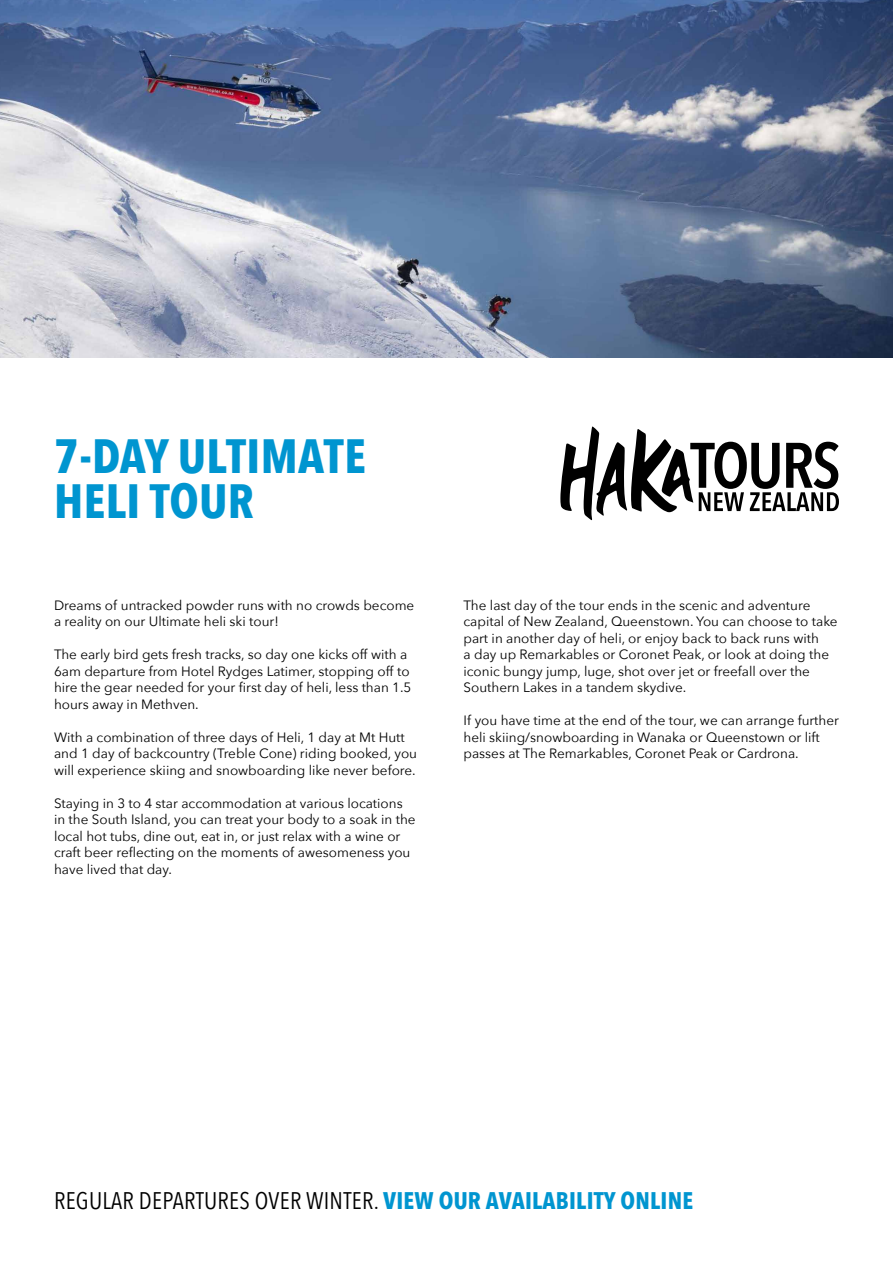
<style>
.page{position:relative;width:893px;height:1263px;background:#fff}
.page>*{position:absolute;margin:0;border:0;box-sizing:border-box;transform-origin:0 0}
.t1{font:700 48px/45px "Avenir Next Condensed";letter-spacing:.01em;color:#0095d0}
.t2{font:24px "Avenir Next Condensed";letter-spacing:.01em;color:#000}
.t3{font:13.5px/16.5px "Avenir Next";color:#000}
.s1{font-weight:700;color:#0095d0}
</style>
<div class="page">
<img style="left:0;top:0;width:893px;height:358px">
<svg style="left:560px;top:426px;width:279px;height:94px"></svg>
<h1 class="t1" style="left:54px;top:433px;width:313px">7-DAY ULTIMATE<br>HELI TOUR</h1>
<p class="t3" style="left:54px;top:596px;width:362px">Dreams of untracked powder runs with no crowds become a reality on our Ultimate heli ski tour!</p>
<p class="t3" style="left:54px;top:645px;width:359px">The early bird gets fresh tracks, so day one kicks off with a 6am departure from Hotel Rydges Latimer, stopping off to hire the gear needed for your first day of heli, less than 1.5 hours away in Methven.</p>
<p class="t3" style="left:54px;top:728px;width:365px">With a combination of three days of Heli, 1 day at Mt Hutt and 1 day of backcountry (Treble Cone) riding booked, you will experience skiing and snowboarding like never before.</p>
<p class="t3" style="left:54px;top:794px;width:363px">Staying in 3 to 4 star accommodation at various locations in the South Island, you can treat your body to a soak in the local hot tubs, dine out, eat in, or just relax with a wine or craft beer reflecting on the moments of awesomeness you have lived that day.</p>
<p class="t3" style="left:463px;top:596px;width:376px">The last day of the tour ends in the scenic and adventure capital of New Zealand, Queenstown. You can choose to take part in another day of heli, or enjoy back to back runs with<br>a day up Remarkables or Coronet Peak, or look at doing the iconic bungy jump, luge, shot over jet or freefall over the Southern Lakes in a tandem skydive.</p>
<p class="t3" style="left:463px;top:711px;width:377px">If you have time at the end of the tour, we can arrange further heli skiing/snowboarding in Wanaka or Queenstown or lift passes at The Remarkables, Coronet Peak or Cardrona.</p>
<h2 class="t2" style="left:54px;top:1180px;width:641px">REGULAR DEPARTURES OVER WINTER. <span class="s1">VIEW OUR AVAILABILITY ONLINE</span></h2>
</div>
